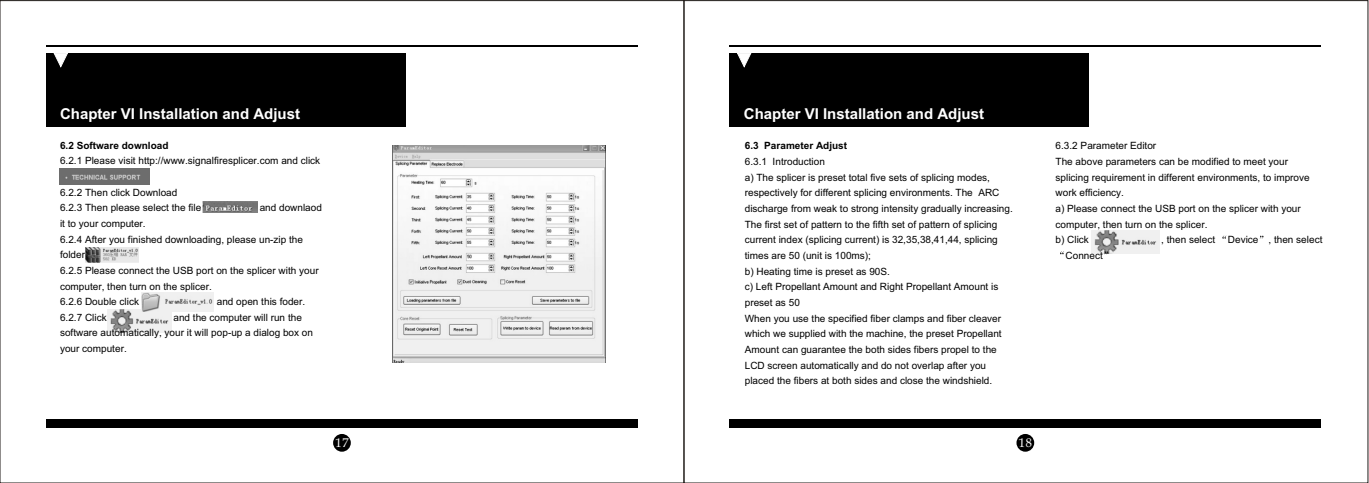
<style>
.page{position:relative;width:1369px;height:483px;background:#fff}
.page>*{position:absolute;margin:0;border:0;box-sizing:border-box;transform-origin:0 0}
.t1{font:700 15px "Arial";color:#fff}
.t2{font:12.5px "Book Antiqua";color:#fff}
.t3{font:10px/15.6px "Arial";color:#000}
.t4{font:700 10px "Arial";color:#000}
</style>
<div class="page">
<img style="left:107px;top:309px;width:65px;height:23px">
<hr style="left:46px;top:45px;width:592px;height:2px;background:#000">
<div style="left:46px;top:53px;width:360px;height:74px;background:#000"></div>
<svg style="left:54px;top:53px;width:14px;height:14px"></svg>
<div style="left:46px;top:419px;width:592px;height:9px;background:#000"></div>
<div style="left:333px;top:434px;width:18px;height:17px;background:#000;border-radius:50%"></div>
<div style="left:729px;top:419px;width:592px;height:9px;background:#000"></div>
<div style="left:1016px;top:434px;width:18px;height:17px;background:#000;border-radius:50%"></div>
<hr style="left:729px;top:45px;width:592px;height:2px;background:#000">
<div style="left:729px;top:53px;width:360px;height:74px;background:#000"></div>
<svg style="left:737px;top:53px;width:14px;height:14px"></svg>
<img style="left:60px;top:168px;width:89px;height:16px">
<img style="left:202px;top:201px;width:55px;height:11px">
<img style="left:86px;top:247px;width:52px;height:16px">
<img style="left:142px;top:293px;width:72px;height:18px">
<img style="left:392px;top:146px;width:213px;height:216px">
<img style="left:1091px;top:230px;width:68px;height:23px">
<svg style="left:1104px;top:251px;width:4px;height:3px"></svg>
<h1 class="t1" style="left:60px;top:108px;width:242px">Chapter VI Installation and Adjust</h1>
<h1 class="t1" style="left:744px;top:108px;width:242px">Chapter VI Installation and Adjust</h1>
<p class="t4" style="left:60px;top:141px;width:110px">6.2 Software download</p>
<p class="t3" style="left:60px;top:154px;width:262px">6.2.1 Please visit http://www.signalfiresplicer.com and click</p>
<p class="t3" style="left:60px;top:185px;width:143px">6.2.2 Then click Download<br>6.2.3 Then please select the file</p>
<p class="t4" style="left:745px;top:142px;width:104px">6.3 Parameter Adjust</p>
<p class="t3" style="left:745px;top:154px;width:269px">6.3.1 Introduction<br>a) The splicer is preset total five sets of splicing modes, respectively for different splicing environments. The ARC discharge from weak to strong intensity gradually increasing.<br>The first set of pattern to the fifth set of pattern of splicing current index (splicing current) is 32,35,38,41,44, splicing times are 50 (unit is 100ms);<br>b) Heating time is preset as 90S.<br>c) Left Propellant Amount and Right Propellant Amount is preset as 50<br>When you use the specified fiber clamps and fiber cleaver which we supplied with the machine, the preset Propellant Amount can guarantee the both sides fibers propel to the LCD screen automatically and do not overlap after you placed the fibers at both sides and close the windshield.</p>
<p class="t3" style="left:260px;top:201px;width:64px">and downlaod</p>
<p class="t3" style="left:60px;top:216px;width:260px">it to your computer.<br>6.2.4 After you finished downloading, please un-zip the folder<br>6.2.5 Please connect the USB port on the splicer with your computer, then turn on the splicer.<br>6.2.6 Double click</p>
<p class="t3" style="left:217px;top:294px;width:90px">and open this foder.</p>
<p class="t3" style="left:60px;top:310px;width:48px">6.2.7 Click</p>
<p class="t3" style="left:60px;top:310px;width:254px;text-indent:113px">and the computer will run the software automatically, your it will pop-up a dialog box on your computer.</p>
<p class="t2" style="left:336px;top:438px;width:15px">17</p>
<p class="t2" style="left:1019px;top:438px;width:15px">18</p>
<p class="t3" style="left:1055px;top:139px;width:256px">6.3.2 Parameter Editor<br>The above parameters can be modified to meet your splicing requirement in different environments, to improve work efficiency.<br>a) Please connect the USB port on the splicer with your computer, then turn on the splicer.<br>b) Click</p>
<p class="t3" style="left:1161px;top:233px;width:55px">, then select</p>
<p class="t3" style="left:1228px;top:233px;width:96px">Device , then select</p>
<p class="t3" style="left:1065px;top:248px;width:39px">Connect</p>
</div>
